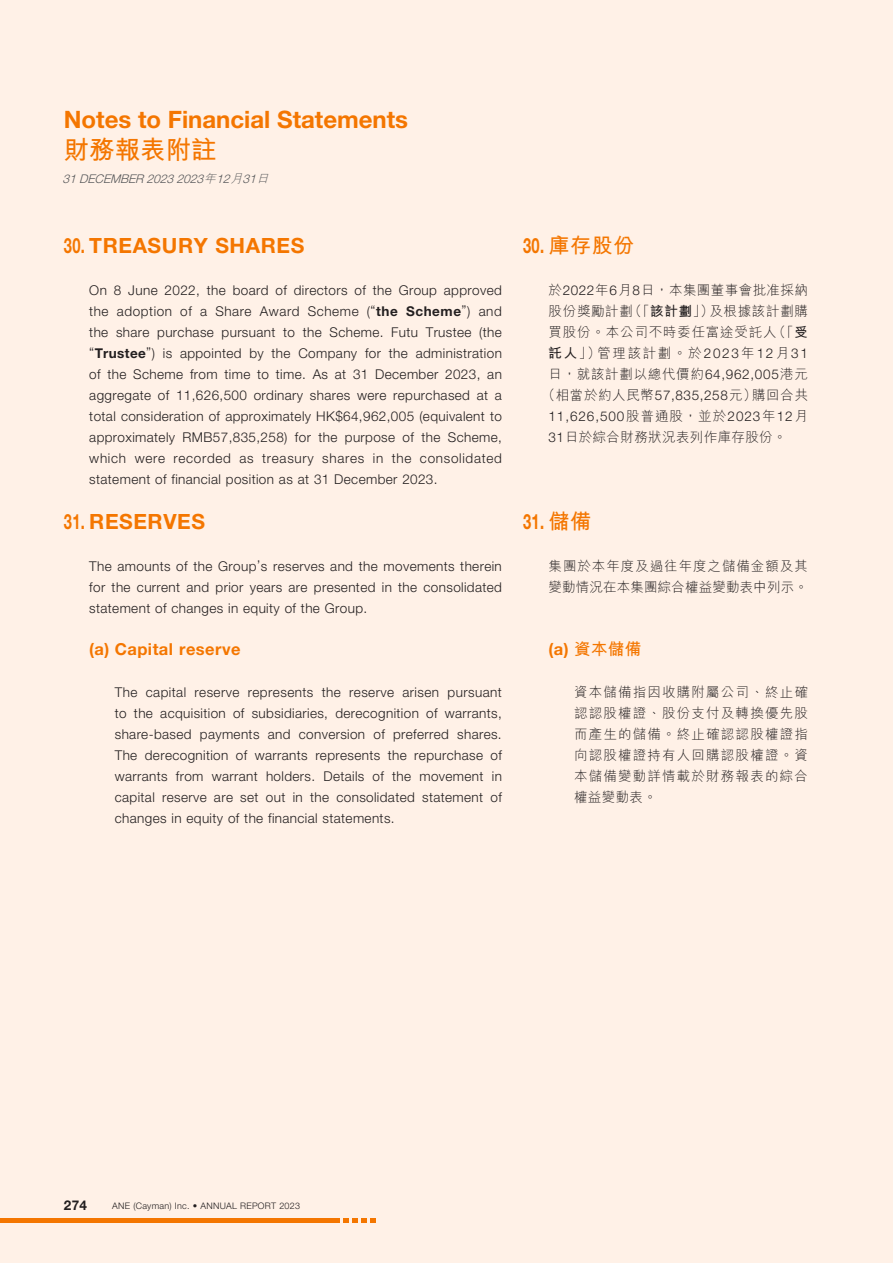
<style>
.page{position:relative;width:893px;height:1263px;background:#fff1e7}
.page>*{position:absolute;margin:0;border:0;box-sizing:border-box;transform-origin:0 0}
.t1{font:700 25.5px "M Hei HK";color:#f47600}
.t2{font:700 24px "Helvetica Neue LT Std";color:#f47600}
.t3{font:700 21px "Helvetica Neue LT Std";letter-spacing:.03em;color:#f47600;scale:.7 1}
.t4{font:700 21px "M Hei HK";color:#f47600}
.t5{font:700 16.5px "Helvetica Neue LT Std";letter-spacing:.03em;color:#f47600}
.t6{font:700 16.5px "M Hei HK";color:#f47600}
.t7{font:300 13.5px/21px "Helvetica Neue LT Std";letter-spacing:.03em;color:#231f20;text-align:justify}
.t8{font:300 13.5px/21px "M Hei HK";letter-spacing:.05em;color:#231f20;text-align:center}
.t9{font:300 13.5px "Helvetica Neue LT Std";letter-spacing:.07em;color:#231f20}
.t10{font:300 13.5px "M Hei HK";letter-spacing:.03em;color:#231f20}
.t11{font:700 13.5px "Helvetica Neue LT Std";color:#231f20}
.t12{font:italic 300 12px "Helvetica Neue LT Std";color:#57585a}
.t13{font:300 9px "Helvetica Neue LT Std";letter-spacing:.03em;color:#231f20}
.s1{font-family:"M Hei HK"}
.s2{font-weight:700}
.s3{font-family:"Helvetica Neue LT Std"}
</style>
<div class="page">
<svg style="left:344px;top:1218px;width:32px;height:4px"></svg>
<hr style="left:0;top:1218px;width:340px;height:4px;background:#f47600">
<h2 class="t2" style="left:64px;top:104px;width:346px">Notes to Financial Statements</h2>
<h1 class="t1" style="left:64px;top:131px;width:154px">財務報表附註</h1>
<p class="t12" style="left:63px;top:171px;width:211px">31DECEMBER 20232023<span class="s1">年</span>12<span class="s1">月</span>31<span class="s1">日</span></p>
<h3 class="t3" style="left:64px;top:232px;width:345px">30. TREASURY SHARES</h3>
<p class="t7" style="left:89px;top:279px;width:414px">On 8 June 2022, the board of directors of the Group approved the adoption of a Share Award Scheme (“<span class="s2">the Scheme</span>”) and the share purchase pursuant to the Scheme. Futu Trustee (the “<span class="s2">Trustee</span>”) is appointed by the Company for the administration of the Scheme from time to time. As at 31 December 2023, an aggregate of 11,626,500 ordinary shares were repurchased at a total consideration of approximately HK$64,962,005 (equivalent to approximately RMB57,835,258) for the purpose of the Scheme, which were recorded as treasury shares in the consolidated statement of financial position as at 31 December 2023.</p>
<h3 class="t3" style="left:64px;top:508px;width:203px">31. RESERVES</h3>
<p class="t7" style="left:89px;top:555px;width:414px">The amounts of the Group’s reserves and the movements therein for the current and prior years are presented in the consolidated statement of changes in equity of the Group.</p>
<p class="t5" style="left:89px;top:639px;width:153px">(a) Capital reserve</p>
<p class="t7" style="left:115px;top:681px;width:389px">The capital reserve represents the reserve arisen pursuant to the acquisition of subsidiaries, derecognition of warrants, share-based payments and conversion of preferred shares.<br>The derecognition of warrants represents the repurchase of warrants from warrant holders. Details of the movement in capital reserve are set out in the consolidated statement of changes in equity of the financial statements.</p>
<h3 class="t4" style="left:523px;top:230px;width:113px"><span class="s3">30.</span> 庫存股份</h3>
<p class="t8" style="left:542px;top:279px;width:268px">於<span class="s3">2022</span>年<span class="s3">6</span>月<span class="s3">8</span>日，本集團董事會批准採納股份獎勵計劃（「<span class="s2">該計劃</span>」）及根據該計劃購買股份。本公司不時委任富途受託人（「<span class="s2">受託人</span>」）管理該計劃。於<span class="s3">2023</span>年<span class="s3">12</span>月<span class="s3">31</span>日，就該計劃以總代價約<span class="s3">64,962,005</span>港元（相當於約人民幣<span class="s3">57,835,258</span>元）購回合共</p>
<p class="t9" style="left:549px;top:408px;width:261px">11,626,500<span class="s1">股普通股，並於</span>2023<span class="s1">年</span>12<span class="s1">月</span></p>
<p class="t10" style="left:549px;top:430px;width:240px"><span class="s3">31</span>日於綜合財務狀況表列作庫存股份。</p>
<h3 class="t3" style="left:523px;top:508px;width:99px">31. <span class="s1">儲備</span></h3>
<p class="t8" style="left:549px;top:555px;width:261px;text-align:left">集團於本年度及過往年度之儲備金額及其變動情況在本集團綜合權益變動表中列示。</p>
<p class="t6" style="left:549px;top:637px;width:94px"><span class="s3">(a)</span> 資本儲備</p>
<p class="t8" style="left:574px;top:681px;width:235px;text-align:justify">資本儲備指因收購附屬公司、終止確認認股權證、股份支付及轉換優先股而產生的儲備。終止確認認股權證指向認股權證持有人回購認股權證。資本儲備變動詳情載於財務報表的綜合權益變動表。</p>
<p class="t11" style="left:64px;top:1197px;width:25px">274</p>
<p class="t13" style="left:112px;top:1200px;width:189px">ANE (Cayman) Inc. <span class="s2">•</span> ANNUAL REPORT 2023</p>
</div>
